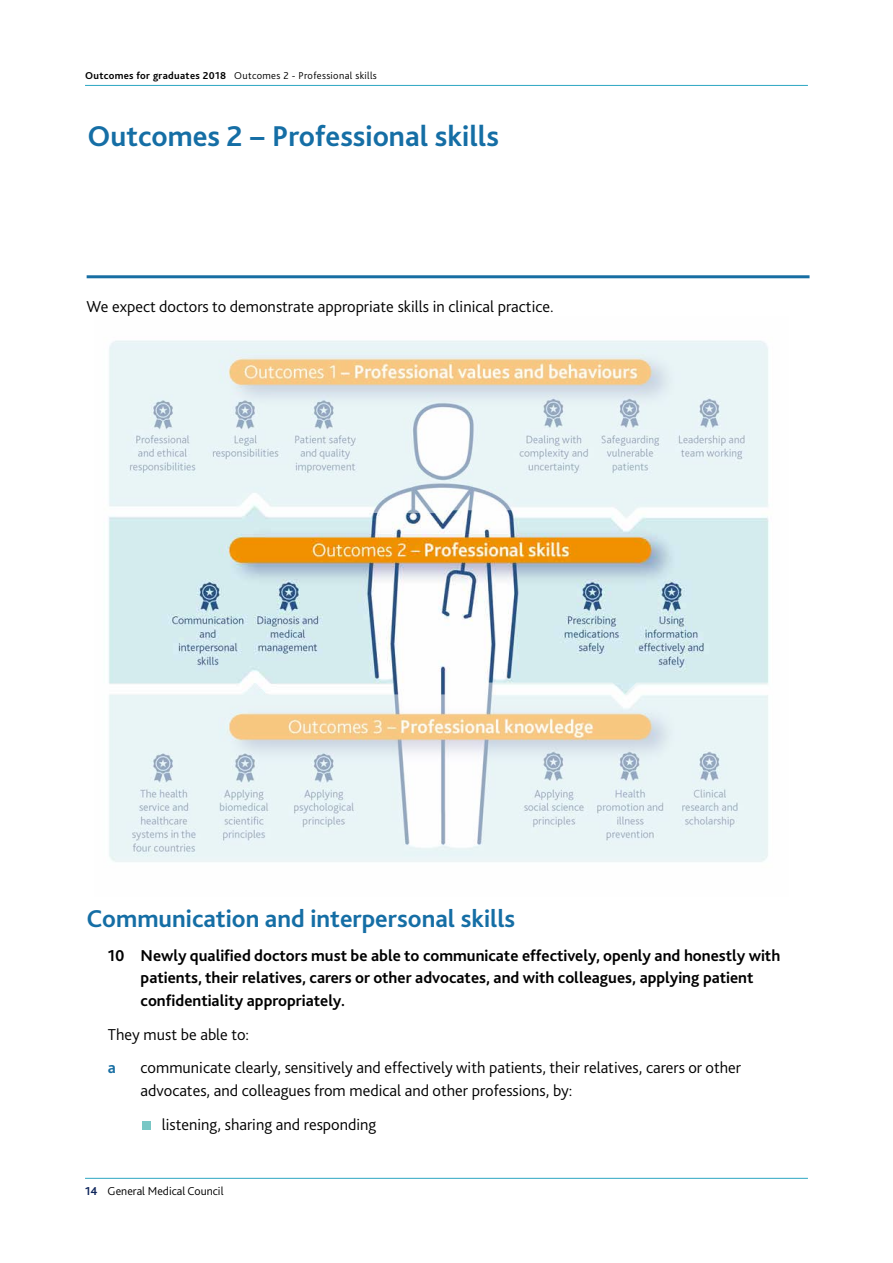
<style>
.page{position:relative;width:893px;height:1263px;background:#fff}
.page>*{position:absolute;margin:0;border:0;box-sizing:border-box;transform-origin:0 0}
.t1{font:700 30px "Bliss 2";color:#156ea5}
.t2{font:700 25.5px "Bliss 2";color:#156ea5}
.t3{font:300 16.5px/22.5px "Bliss 2";color:#000}
.t4{font:700 16.5px/22.5px "Bliss 2";color:#000}
.t5{font:700 16.5px "Bliss 2";color:#176ea3}
.t6{font:300 12px "Bliss 2";color:#000}
.t7{font:300 10.5px "Bliss 2";letter-spacing:.03em;color:#000}
.s1{font-weight:700}
.s2{font-weight:700;color:#0f265c}
</style>
<div class="page">
<hr style="left:85px;top:85px;width:723px;height:1px;background:#2ca6c2">
<hr style="left:85px;top:1178px;width:723px;height:1px;background:#2ca6c2">
<img style="left:108px;top:527px;width:661px;height:155px">
<div style="left:142px;top:1121px;width:9px;height:8px;background:#79c7c5"></div>
<hr style="left:87px;top:275px;width:722px;height:3px;background:#176ea3">
<svg style="left:108px;top:682px;width:661px;height:180px;background:#e8edea"></svg>
<svg style="left:108px;top:340px;width:661px;height:187px;background:#e5ecea"></svg>
<p class="t7" style="left:85px;top:69px;width:293px"><span class="s1">Outcomes for graduates 2018</span> Outcomes 2 - Professional skills</p>
<h1 class="t1" style="left:87px;top:117px;width:413px">Outcomes 2 − Professional skills</h1>
<p class="t3" style="left:87px;top:295px;width:468px">We expect doctors to demonstrate appropriate skills in clinical practice.</p>
<h2 class="t2" style="left:87px;top:903px;width:430px">Communication and interpersonal skills</h2>
<p class="t4" style="left:141px;top:943px;width:641px;text-indent:-33px">10 Newly qualified doctors must be able to communicate effectively, openly and honestly with patients, their relatives, carers or other advocates, and with colleagues, applying patient confidentiality appropriately.</p>
<p class="t3" style="left:108px;top:1022px;width:143px">They must be able to:</p>
<p class="t5" style="left:108px;top:1057px;width:10px">a</p>
<p class="t3" style="left:141px;top:1056px;width:602px">communicate clearly, sensitively and effectively with patients, their relatives, carers or other advocates, and colleagues from medical and other professions, by:</p>
<p class="t3" style="left:162px;top:1112px;width:216px">listening, sharing and responding</p>
<p class="t6" style="left:85px;top:1184px;width:140px"><span class="s2">14</span> General Medical Council</p>
</div>
